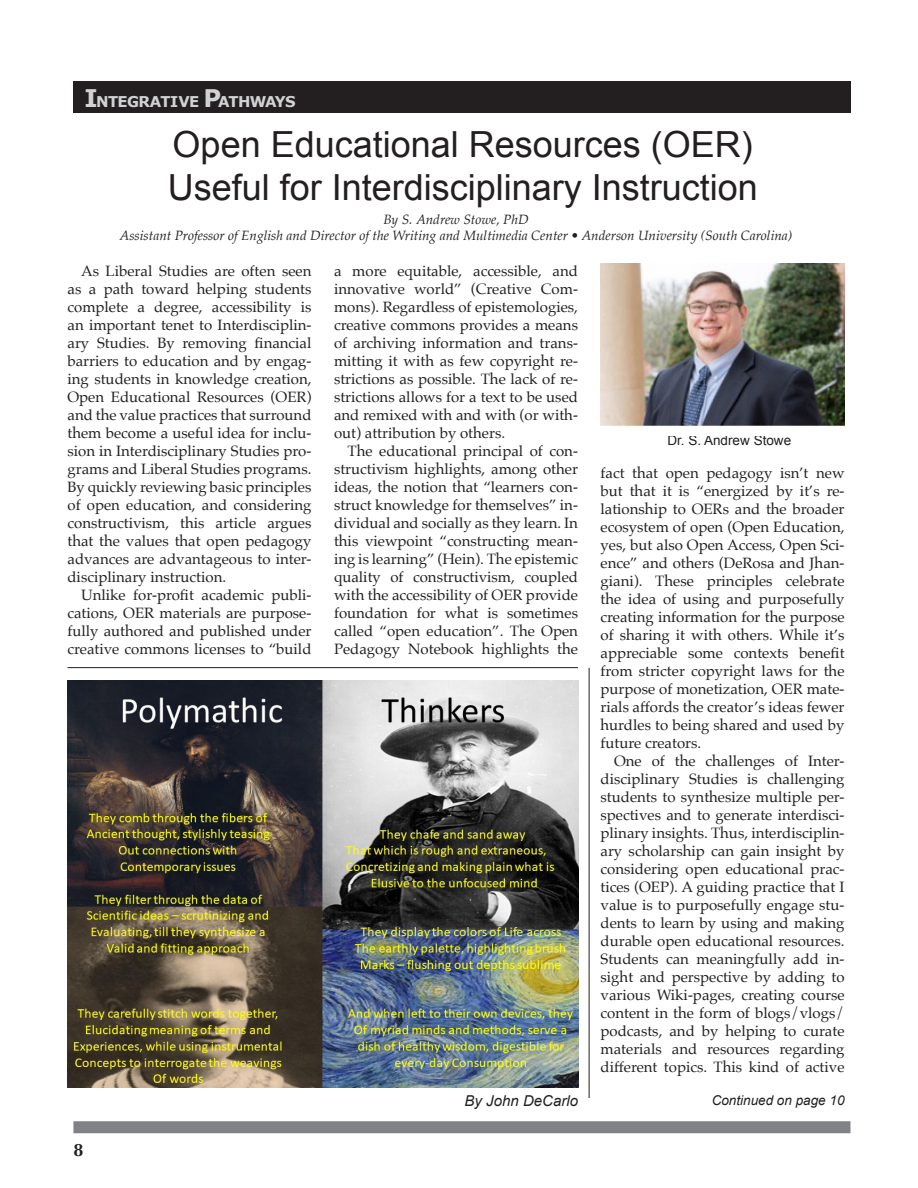
<style>
.page{position:relative;width:918px;height:1188px;background:#fff}
.page>*{position:absolute;margin:0;border:0;box-sizing:border-box;transform-origin:0 0}
.t1{font:36px "Arial";color:#231f20}
.t2{font:700 18px "Optima";color:#231f20}
.t3{font:15px/18px "Palatino";color:#231f20;text-align:justify}
.t4{font:italic 15px "Arial";color:#231f20}
.t5{font:700 14.85px "Verdana";letter-spacing:-.045em;color:#d1d2d4}
.t6{font:italic 13.5px "Palatino";color:#231f20}
.t7{font:italic 13.5px "Arial";color:#231f20}
.t8{font:13.5px "Arial";color:#231f20}
.s1{font-size:24.3px}
</style>
<div class="page">
<div style="left:73px;top:1121px;width:777px;height:12px;background:#808285"></div>
<div style="left:73px;top:81px;width:777px;height:32px;background:#231f20"></div>
<img style="left:68px;top:680px;width:510px;height:408px">
<hr style="left:68px;top:667px;width:510px;height:1px;background:#231f20">
<img style="left:601px;top:264px;width:244px;height:163px">
<hr style="left:589px;top:668px;width:1px;height:430px;background:#231f20">
<p class="t5" style="left:85px;top:92px;width:212px"><span class="s1">I</span>NTEGRATIVE <span class="s1">P</span>ATHWAYS</p>
<p class="t1" style="left:173px;top:121px;width:582px">Open Educational Resources (OER)</p>
<p class="t1" style="left:168px;top:164px;width:592px">Useful for Interdisciplinary Instruction</p>
<p class="t6" style="left:383px;top:208px;width:147px">By S. Andrew Stowe, PhD</p>
<p class="t6" style="left:120px;top:224px;width:674px">Assistant Professor of English and Director of the Writing and Multimedia Center • Anderson University (South Carolina)</p>
<p class="t3" style="left:68px;top:262px;width:246px;text-indent:14px">As Liberal Studies are often seen as a path toward helping students complete a degree, accessibility is an important tenet to Interdisciplin&shy;ary Studies. By removing financial barriers to education and by engag&shy;ing students in knowledge creation, Open Educational Resources (OER) and the value practices that surround them become a useful idea for inclu&shy;sion in Interdisciplinary Studies pro&shy;grams and Liberal Studies programs.<br>By quickly reviewing basic principles of open education, and considering constructivism, this article argues that the values that open pedagogy advances are advantageous to inter&shy;disciplinary instruction.</p>
<p class="t3" style="left:68px;top:586px;width:246px;text-indent:14px">Unlike for-profit academic publi&shy;cations, OER materials are purpose&shy;fully authored and published under creative commons licenses to “build</p>
<p class="t2" style="left:73px;top:1140px;width:12px">8</p>
<p class="t3" style="left:334px;top:262px;width:246px">a more equitable, accessible, and innovative world” (Creative Com&shy;mons). Regardless of epistemologies, creative commons provides a means of archiving information and trans&shy;mitting it with as few copyright re&shy;strictions as possible. The lack of re&shy;strictions allows for a text to be used and remixed with and with (or with&shy;out) attribution by others.</p>
<p class="t3" style="left:334px;top:442px;width:246px;text-indent:14px">The educational principal of con&shy;structivism highlights, among other ideas, the notion that “learners con&shy;struct knowledge for themselves” in&shy;dividual and socially as they learn. In this viewpoint “constructing mean&shy;ing is learning” (Hein). The epistemic quality of constructivism, coupled with the accessibility of OER provide foundation for what is sometimes called “open education”. The Open Pedagogy Notebook highlights the</p>
<p class="t8" style="left:667px;top:431px;width:125px">Dr. S. Andrew Stowe</p>
<p class="t3" style="left:601px;top:464px;width:246px">fact that open pedagogy isn’t new but that it is “energized by it’s re&shy;lationship to OERs and the broader ecosystem of open (Open Education, yes, but also Open Access, Open Sci&shy;ence” and others (DeRosa and Jhan&shy;giani). These principles celebrate the idea of using and purposefully creating information for the purpose of sharing it with others. While it’s appreciable some contexts benefit from stricter copyright laws for the purpose of monetization, OER mate&shy;rials affords the creator’s ideas fewer hurdles to being shared and used by future creators.</p>
<p class="t3" style="left:601px;top:752px;width:246px;text-indent:14px">One of the challenges of Inter&shy;disciplinary Studies is challenging students to synthesize multiple per&shy;spectives and to generate interdisci&shy;plinary insights. Thus, interdisciplin&shy;ary scholarship can gain insight by considering open educational prac&shy;tices (OEP). A guiding practice that I value is to purposefully engage stu&shy;dents to learn by using and making durable open educational resources.<br>Students can meaningfully add in&shy;sight and perspective by adding to various Wiki-pages, creating course content in the form of blogs/vlogs/ podcasts, and by helping to curate materials and resources regarding different topics. This kind of active</p>
<p class="t4" style="left:465px;top:1091px;width:115px">By John DeCarlo</p>
<p class="t7" style="left:712px;top:1091px;width:134px">Continued on page 10</p>
</div>
